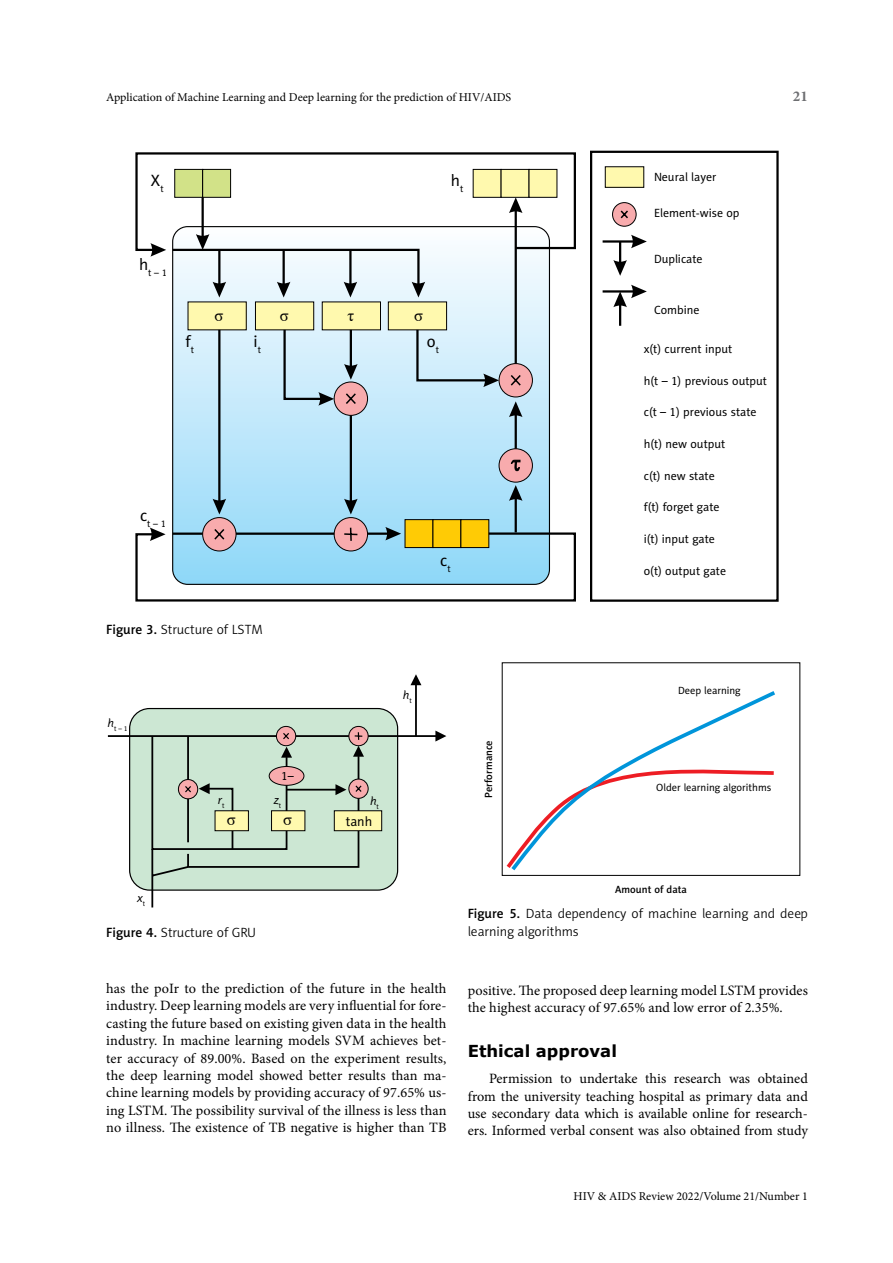
<style>
.page{position:relative;width:893px;height:1263px;background:#fff}
.page>*{position:absolute;margin:0;border:0;box-sizing:border-box;transform-origin:0 0}
.t1{font:700 16.5px "Verdana";color:#000}
.t2{font:16.5px "Naomi Sans EFN";color:#000}
.t3{font:16.5px "Times New Roman";color:#000}
.t4{font:700 15px "Minion Pro";color:#6d6e71}
.t5{font:14.25px/17.4px "Minion Pro";color:#000;text-align:justify}
.t6{font:13.5px/18px "Naomi Sans EFN Light";color:#000}
.t7{font:13.5px "Naomi Sans EFN";color:#000}
.t8{font:12px "Naomi Sans EFN";color:#000}
.t9{font:12px "Minion Pro";color:#000}
.t10{font:italic 12px "Naomi Sans EFN";color:#000}
.t11{font:10.5px "Naomi Sans EFN";color:#000}
.t12{font:10.5px "Naomi Sans EFN Medium";color:#000}
.t13{font:9.6px "Naomi Sans EFN";color:#000}
.t14{font:7.05px "Naomi Sans EFN";color:#000}
.s1{font-family:"Naomi Sans EFN Medium"}
</style>
<div class="page">
<svg style="left:174px;top:297px;width:374px;height:229px;background:#b9e4f8"></svg>
<div style="left:405px;top:520px;width:28px;height:27px;background:#ffcb05"></div>
<div style="left:405px;top:519px;width:28px;height:29px;border:1px solid #000"></div>
<div style="left:188px;top:302px;width:58px;height:28px;background:#fff9ae"></div>
<div style="left:255px;top:302px;width:59px;height:28px;background:#fff9ae"></div>
<div style="left:255px;top:302px;width:59px;height:28px;border:1px solid #000"></div>
<div style="left:322px;top:302px;width:58px;height:28px;background:#fff9ae"></div>
<div style="left:433px;top:520px;width:28px;height:27px;background:#ffcb05"></div>
<div style="left:433px;top:519px;width:28px;height:29px;border:1px solid #000"></div>
<div style="left:461px;top:520px;width:28px;height:27px;background:#ffcb05"></div>
<div style="left:460px;top:519px;width:29px;height:29px;border:1px solid #000"></div>
<div style="left:612px;top:203px;width:24px;height:23px;background:#f8abad;border-radius:50%"></div>
<div style="left:612px;top:202px;width:24px;height:25px;border:1px solid #000;border-radius:50%"></div>
<div style="left:334px;top:382px;width:34px;height:33px;background:#f8abad;border-radius:50%"></div>
<div style="left:334px;top:382px;width:34px;height:34px;border:1px solid #000;border-radius:50%"></div>
<svg style="left:344px;top:209px;width:286px;height:197px"></svg>
<hr style="left:515px;top:205px;width:2px;height:159px;background:#000">
<hr style="left:515px;top:409px;width:2px;height:45px;background:#000">
<svg style="left:509px;top:401px;width:13px;height:16px"></svg>
<hr style="left:515px;top:493px;width:2px;height:39px;background:#000">
<svg style="left:509px;top:485px;width:13px;height:16px"></svg>
<svg style="left:135px;top:152px;width:442px;height:145px"></svg>
<hr style="left:218px;top:330px;width:2px;height:177px;background:#000">
<svg style="left:213px;top:499px;width:13px;height:15px"></svg>
<hr style="left:350px;top:415px;width:2px;height:92px;background:#000">
<svg style="left:344px;top:499px;width:14px;height:15px"></svg>
<hr style="left:350px;top:330px;width:2px;height:42px;background:#000">
<svg style="left:344px;top:364px;width:14px;height:16px"></svg>
<svg style="left:282px;top:328px;width:52px;height:78px;background:#bfd8e3"></svg>
<svg style="left:415px;top:328px;width:84px;height:59px;background:#c4dce7"></svg>
<div style="left:605px;top:167px;width:39px;height:20px;background:#fff9ae"></div>
<div style="left:605px;top:166px;width:39px;height:22px;border:1px solid #000"></div>
<hr style="left:603px;top:240px;width:36px;height:3px;background:#000">
<svg style="left:631px;top:235px;width:16px;height:13px"></svg>
<hr style="left:603px;top:290px;width:36px;height:3px;background:#000">
<hr style="left:619px;top:241px;width:2px;height:27px;background:#000">
<svg style="left:613px;top:260px;width:14px;height:16px"></svg>
<hr style="left:619px;top:299px;width:2px;height:27px;background:#000">
<svg style="left:613px;top:285px;width:34px;height:22px"></svg>
<div style="left:334px;top:518px;width:34px;height:33px;background:#f8abad;border-radius:50%"></div>
<div style="left:334px;top:517px;width:34px;height:34px;border:1px solid #000;border-radius:50%"></div>
<div style="left:203px;top:518px;width:33px;height:33px;background:#f8abad;border-radius:50%"></div>
<div style="left:202px;top:517px;width:34px;height:34px;border:1px solid #000;border-radius:50%"></div>
<svg style="left:135px;top:526px;width:441px;height:76px"></svg>
<div style="left:499px;top:449px;width:33px;height:33px;background:#f8abad;border-radius:50%"></div>
<div style="left:499px;top:448px;width:34px;height:34px;border:1px solid #000;border-radius:50%"></div>
<svg style="left:511px;top:460px;width:9px;height:11px"></svg>
<div style="left:590px;top:151px;width:189px;height:451px;border:2px solid #000"></div>
<div style="left:130px;top:708px;width:268px;height:182px;background:#cce7d3;border-radius:20px"></div>
<div style="left:129px;top:708px;width:269px;height:183px;border:1px solid #000;border-radius:20px"></div>
<hr style="left:108px;top:735px;width:328px;height:2px;background:#000">
<svg style="left:435px;top:730px;width:11px;height:11px"></svg>
<hr style="left:415px;top:685px;width:2px;height:51px;background:#000">
<svg style="left:410px;top:674px;width:11px;height:11px"></svg>
<svg style="left:276px;top:726px;width:20px;height:20px"></svg>
<div style="left:276px;top:726px;width:20px;height:20px;border:1px solid #000;border-radius:50%"></div>
<svg style="left:349px;top:779px;width:19px;height:19px"></svg>
<div style="left:349px;top:779px;width:19px;height:20px;border:1px solid #000;border-radius:50%"></div>
<svg style="left:349px;top:726px;width:19px;height:20px"></svg>
<div style="left:349px;top:726px;width:19px;height:20px;border:1px solid #000;border-radius:50%"></div>
<svg style="left:150px;top:731px;width:214px;height:177px"></svg>
<div style="left:269px;top:766px;width:35px;height:19px;background:#f8abad;border-radius:50%"></div>
<div style="left:269px;top:766px;width:35px;height:20px;border:1px solid #000;border-radius:50%"></div>
<div style="left:215px;top:811px;width:33px;height:20px;background:#fff9ae"></div>
<div style="left:215px;top:810px;width:34px;height:21px;border:1px solid #000"></div>
<div style="left:272px;top:811px;width:33px;height:20px;background:#fff9ae"></div>
<div style="left:271px;top:810px;width:34px;height:21px;border:1px solid #000"></div>
<div style="left:334px;top:811px;width:48px;height:20px;background:#fff9ae"></div>
<div style="left:334px;top:810px;width:48px;height:21px;border:1px solid #000"></div>
<svg style="left:508px;top:691px;width:267px;height:180px"></svg>
<p class="t9" style="left:106px;top:89px;width:406px">Application of Machine Learning and Deep learning for the prediction of HIV/AIDS</p>
<p class="t4" style="left:793px;top:85px;width:16px">21</p>
<p class="t2" style="left:151px;top:170px;width:14px">X<sub>t</sub></p>
<p class="t2" style="left:451px;top:170px;width:14px">h<sub>t</sub></p>
<p class="t8" style="left:654px;top:169px;width:64px">Neural layer</p>
<p class="t8" style="left:654px;top:206px;width:87px">Element-wise op</p>
<p class="t8" style="left:654px;top:251px;width:50px">Duplicate</p>
<p class="t13" style="left:139px;top:267px;width:29px"><sup>h</sup>t – 1</p>
<p class="t3" style="left:214px;top:304px;width:10px">σ</p>
<p class="t3" style="left:280px;top:304px;width:10px">σ</p>
<p class="t3" style="left:348px;top:304px;width:8px">τ</p>
<p class="t3" style="left:414px;top:304px;width:10px">σ</p>
<p class="t2" style="left:185px;top:331px;width:10px">f<sub>t</sub></p>
<p class="t2" style="left:254px;top:331px;width:9px">i<sub>t</sub></p>
<p class="t2" style="left:427px;top:331px;width:14px">o<sub>t</sub></p>
<p class="t13" style="left:140px;top:518px;width:27px"><sup>c</sup>t – 1</p>
<p class="t6" style="left:106px;top:620px;width:158px"><span class="s1">Figure 3.</span> Structure of LSTM</p>
<p class="t14" style="left:108px;top:724px;width:22px"><sup>h</sup>t – 1</p>
<p class="t8" style="left:281px;top:768px;width:14px">1–</p>
<p class="t10" style="left:218px;top:793px;width:8px">r<sub>t</sub></p>
<p class="t10" style="left:274px;top:793px;width:9px">z<sub>t</sub></p>
<p class="t10" style="left:370px;top:794px;width:11px">h<sub>t</sub></p>
<p class="t3" style="left:227px;top:808px;width:10px">σ</p>
<p class="t3" style="left:283px;top:808px;width:10px">σ</p>
<p class="t7" style="left:346px;top:813px;width:28px">tanh</p>
<p class="t10" style="left:403px;top:688px;width:11px">h<sub>t</sub></p>
<p class="t2" style="left:440px;top:550px;width:12px">c<sub>t</sub></p>
<p class="t12" style="left:482px;top:797px;width:59px;rotate:-90deg">Performance</p>
<p class="t8" style="left:654px;top:303px;width:47px">Combine</p>
<p class="t8" style="left:644px;top:341px;width:90px">x(t) current input</p>
<p class="t8" style="left:644px;top:373px;width:125px">h(t – 1) previous output</p>
<p class="t8" style="left:644px;top:405px;width:114px">c(t – 1) previous state</p>
<p class="t8" style="left:644px;top:436px;width:83px">h(t) new output</p>
<p class="t8" style="left:644px;top:468px;width:73px">c(t) new state</p>
<p class="t8" style="left:644px;top:500px;width:77px">f(t) forget gate</p>
<p class="t8" style="left:644px;top:531px;width:73px">i(t) input gate</p>
<p class="t8" style="left:644px;top:563px;width:84px">o(t) output gate</p>
<p class="t11" style="left:678px;top:684px;width:64px">Deep learning</p>
<p class="t11" style="left:656px;top:780px;width:117px">Older learning algorithms</p>
<p class="t10" style="left:137px;top:891px;width:10px">x<sub>t</sub></p>
<p class="t6" style="left:106px;top:923px;width:151px"><span class="s1">Figure 4.</span> Structure of GRU</p>
<p class="t5" style="left:106px;top:980px;width:342px">has the poIr to the prediction of the future in the health industry. Deep learning models are very influential for fore&shy;casting the future based on existing given data in the health industry. In machine learning models SVM achieves bet&shy;ter accuracy of 89.00%. Based on the experiment results, the deep learning model showed better results than ma&shy;chine learning models by providing accuracy of 97.65% us&shy;ing LSTM. The possibility survival of the illness is less than no illness. The existence of TB negative is higher than TB</p>
<p class="t12" style="left:615px;top:883px;width:73px">Amount of data</p>
<p class="t6" style="left:468px;top:904px;width:342px"><span class="s1">Figure 5.</span> Data dependency of machine learning and deep learning algorithms</p>
<p class="t5" style="left:468px;top:982px;width:342px">positive. The proposed deep learning model LSTM provides the highest accuracy of 97.65% and low error of 2.35%.</p>
<p class="t1" style="left:468px;top:1039px;width:151px">Ethical approval</p>
<p class="t5" style="left:468px;top:1070px;width:342px;text-indent:21px">Permission to undertake this research was obtained from the university teaching hospital as primary data and use secondary data which is available online for research&shy;ers. Informed verbal consent was also obtained from study</p>
<p class="t9" style="left:573px;top:1188px;width:236px">HIV &amp; AIDS Review 2022/Volume 21/Number 1</p>
</div>
